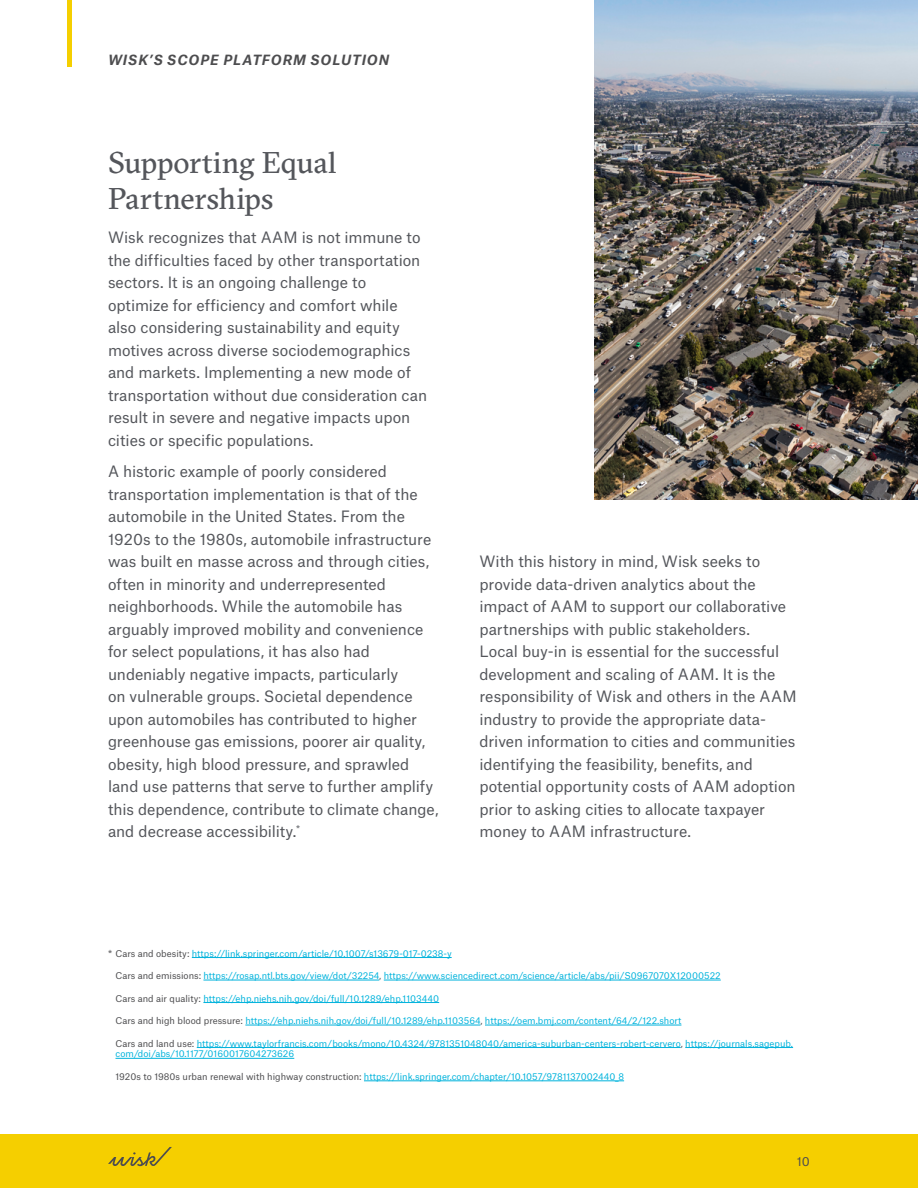
<style>
.page{position:relative;width:918px;height:1188px;background:#fff}
.page>*{position:absolute;margin:0;border:0;box-sizing:border-box;transform-origin:0 0}
.t1{font:30px/36px "GT Sectra";letter-spacing:-.005em;color:#54565b}
.t2{font:15px/22.5px "Atlas Grotesk";letter-spacing:-.005em;color:#54565b}
.t3{font:italic 700 13.5px "Atlas Grotesk";letter-spacing:.075em;color:#4d4d4f}
.t4{font:12px "Atlas Grotesk";color:#4d4d4f}
.t5{font:9px/10.8px "Atlas Grotesk";color:#00b3dc}
.s1{color:#4d4d4f}
.s2{color:#54565b}
</style>
<div class="page">
<hr style="left:68px;top:0;width:4px;height:67px;background:#f5cf00">
<div style="left:0;top:1134px;width:918px;height:54px;background:#f5cf00"></div>
<svg style="left:108px;top:1147px;width:64px;height:19px"></svg>
<hr style="left:192px;top:957px;width:260px;height:1px;background:#00b3dc">
<hr style="left:203px;top:980px;width:176px;height:1px;background:#00b3dc">
<hr style="left:384px;top:980px;width:337px;height:1px;background:#00b3dc">
<hr style="left:203px;top:1002px;width:236px;height:1px;background:#00b3dc">
<hr style="left:245px;top:1025px;width:235px;height:1px;background:#00b3dc">
<hr style="left:485px;top:1025px;width:196px;height:1px;background:#00b3dc">
<hr style="left:197px;top:1047px;width:484px;height:1px;background:#00b3dc">
<hr style="left:685px;top:1047px;width:108px;height:1px;background:#00b3dc">
<hr style="left:115px;top:1058px;width:179px;height:1px;background:#00b3dc">
<hr style="left:364px;top:1081px;width:260px;height:1px;background:#00b3dc">
<img style="left:594px;top:0;width:324px;height:500px">
<p class="t3" style="left:108px;top:49px;width:283px">WISK’S SCOPE PLATFORM SOLUTION</p>
<h1 class="t1" style="left:108px;top:145px;width:230px">Supporting Equal<br>Partnerships</h1>
<p class="t2" style="left:108px;top:225px;width:321px">Wisk recognizes that AAM is not immune to the difficulties faced by other transportation sectors. It is an ongoing challenge to optimize for efficiency and comfort while also considering sustainability and equity motives across diverse sociodemographics and markets. Implementing a new mode of transportation without due consideration can result in severe and negative impacts upon cities or specific populations.</p>
<p class="t2" style="left:108px;top:459px;width:332px">A historic example of poorly considered transportation implementation is that of the automobile in the United States. From the 1920s to the 1980s, automobile infrastructure was built en masse across and through cities, often in minority and underrepresented neighborhoods. While the automobile has arguably improved mobility and convenience for select populations, it has also had undeniably negative impacts, particularly<br>on vulnerable groups. Societal dependence upon automobiles has contributed to higher greenhouse gas emissions, poorer air quality, obesity, high blood pressure, and sprawled land use patterns that serve to further amplify this dependence, contribute to climate change, and decrease accessibility.<sup>*</sup></p>
<p class="t2" style="left:480px;top:549px;width:319px">With this history in mind, Wisk seeks to provide data-driven analytics about the impact of AAM to support our collaborative partnerships with public stakeholders.<br>Local buy-in is essential for the successful development and scaling of AAM. It is the responsibility of Wisk and others in the AAM industry to provide the appropriate data&shy;driven information to cities and communities identifying the feasibility, benefits, and potential opportunity costs of AAM adoption prior to asking cities to allocate taxpayer money to AAM infrastructure.</p>
<p class="t5" style="left:108px;top:947px;width:345px"><span class="s1">* Cars and obesity:</span> https://link.springer.com/article/10.1007/s13679-017-0238-y</p>
<p class="t5" style="left:115px;top:969px;width:607px"><span class="s1">Cars and emissions:</span> https://rosap.ntl.bts.gov/view/dot/32254<span class="s2">,</span> https://www.sciencedirect.com/science/article/abs/pii/S0967070X12000522</p>
<p class="t5" style="left:115px;top:992px;width:325px"><span class="s1">Cars and air quality:</span> https://ehp.niehs.nih.gov/doi/full/10.1289/ehp.1103440</p>
<p class="t5" style="left:115px;top:1014px;width:567px"><span class="s1">Cars and high blood pressure:</span> https://ehp.niehs.nih.gov/doi/full/10.1289/ehp.1103564<span class="s2">,</span> https://oem.bmj.com/content/64/2/122.short</p>
<p class="t5" style="left:115px;top:1037px;width:679px"><span class="s1">Cars and land use:</span> https://www.taylorfrancis.com/books/mono/10.4324/9781351048040/america-suburban-centers-robert-cervero<span class="s2">,</span> https://journals.sagepub. com/doi/abs/10.1177/0160017604273626</p>
<p class="t5" style="left:115px;top:1070px;width:510px"><span class="s1">1920s to 1980s urban renewal with highway construction:</span> https://link.springer.com/chapter/10.1057/9781137002440_8</p>
<p class="t4" style="left:797px;top:1152px;width:15px">10</p>
</div>
